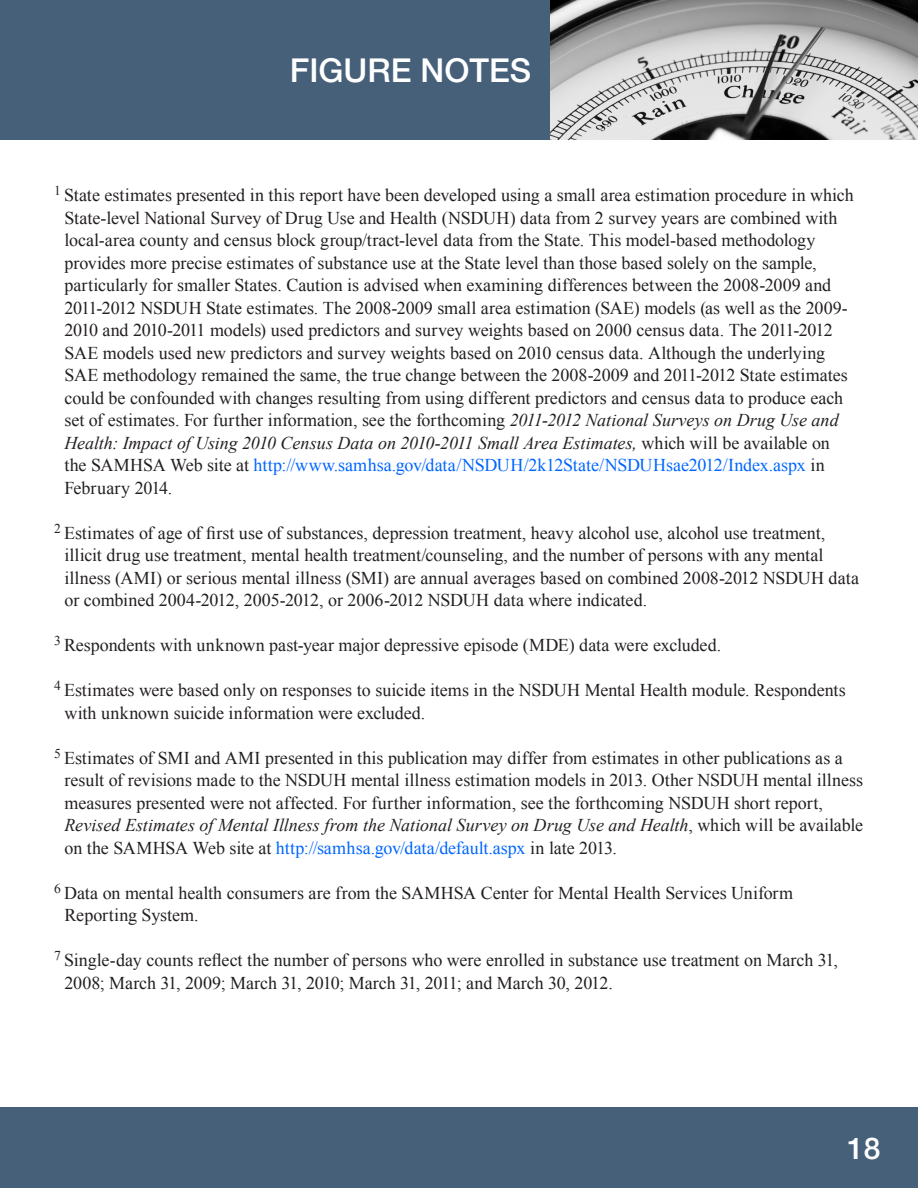
<style>
.page{position:relative;width:918px;height:1188px;background:#fff}
.page>*{position:absolute;margin:0;border:0;box-sizing:border-box;transform-origin:0 0}
.t1{font:500 33px "Helvetica Neue LT Std";color:#fff}
.t2{font:500 30px "Helvetica Neue LT Std";color:#fff}
.t3{font:18px/22.5px "Times New Roman";color:#231f20}
.s1{font-style:italic}
.s2{color:#06f}
</style>
<div class="page">
<div style="left:0;top:0;width:551px;height:140px;background:#466079"></div>
<div style="left:0;top:1107px;width:918px;height:81px;background:#466079"></div>
<img style="left:551px;top:0;width:367px;height:140px">
<h1 class="t1" style="left:290px;top:50px;width:243px">FIGURE NOTES</h1>
<p class="t3" style="left:65px;top:184px;width:791px;text-indent:-11px"><sup>1</sup> State estimates presented in this report have been developed using a small area estimation procedure in which State-level National Survey of Drug Use and Health (NSDUH) data from 2 survey years are combined with local-area county and census block group/tract-level data from the State. This model-based methodology provides more precise estimates of substance use at the State level than those based solely on the sample, particularly for smaller States. Caution is advised when examining differences between the 2008-2009 and 2011-2012 NSDUH State estimates. The 2008-2009 small area estimation (SAE) models (as well as the 2009- 2010 and 2010-2011 models) used predictors and survey weights based on 2000 census data. The 2011-2012<br>SAE models used new predictors and survey weights based on 2010 census data. Although the underlying SAE methodology remained the same, the true change between the 2008-2009 and 2011-2012 State estimates could be confounded with changes resulting from using different predictors and census data to produce each set of estimates. For further information, see the forthcoming <span class="s1">2011-2012 National Surveys on Drug Use and Health: Impact of Using 2010 Census Data on 2010-2011 Small Area Estimates,</span> which will be available on the SAMHSA Web site at <span class="s2">http://www.samhsa.gov/data/NSDUH/2k12State/NSDUHsae2012/Index.aspx</span> in February 2014.</p>
<p class="t3" style="left:65px;top:521px;width:796px;text-indent:-11px"><sup>2</sup> Estimates of age of first use of substances, depression treatment, heavy alcohol use, alcohol use treatment, illicit drug use treatment, mental health treatment/counseling, and the number of persons with any mental illness (AMI) or serious mental illness (SMI) are annual averages based on combined 2008-2012 NSDUH data or combined 2004-2012, 2005-2012, or 2006-2012 NSDUH data where indicated.</p>
<p class="t3" style="left:54px;top:634px;width:669px"><sup>3</sup> Respondents with unknown past-year major depressive episode (MDE) data were excluded.</p>
<p class="t3" style="left:65px;top:679px;width:783px;text-indent:-11px"><sup>4</sup> Estimates were based only on responses to suicide items in the NSDUH Mental Health module. Respondents with unknown suicide information were excluded.</p>
<p class="t3" style="left:65px;top:746px;width:800px;text-indent:-11px"><sup>5</sup> Estimates of SMI and AMI presented in this publication may differ from estimates in other publications as a result of revisions made to the NSDUH mental illness estimation models in 2013. Other NSDUH mental illness measures presented were not affected. For further information, see the forthcoming NSDUH short report, <span class="s1">Revised Estimates of Mental Illness from the National Survey on Drug Use and Health</span>, which will be available on the SAMHSA Web site at <span class="s2">http://samhsa.gov/data/default.aspx</span> in late 2013.</p>
<p class="t3" style="left:65px;top:881px;width:730px;text-indent:-11px"><sup>6</sup> Data on mental health consumers are from the SAMHSA Center for Mental Health Services Uniform<br>Reporting System.</p>
<p class="t3" style="left:65px;top:949px;width:775px;text-indent:-11px"><sup>7</sup> Single-day counts reflect the number of persons who were enrolled in substance use treatment on March 31,<br>2008; March 31, 2009; March 31, 2010; March 31, 2011; and March 30, 2012.</p>
<h2 class="t2" style="left:847px;top:1130px;width:35px">18</h2>
</div>
